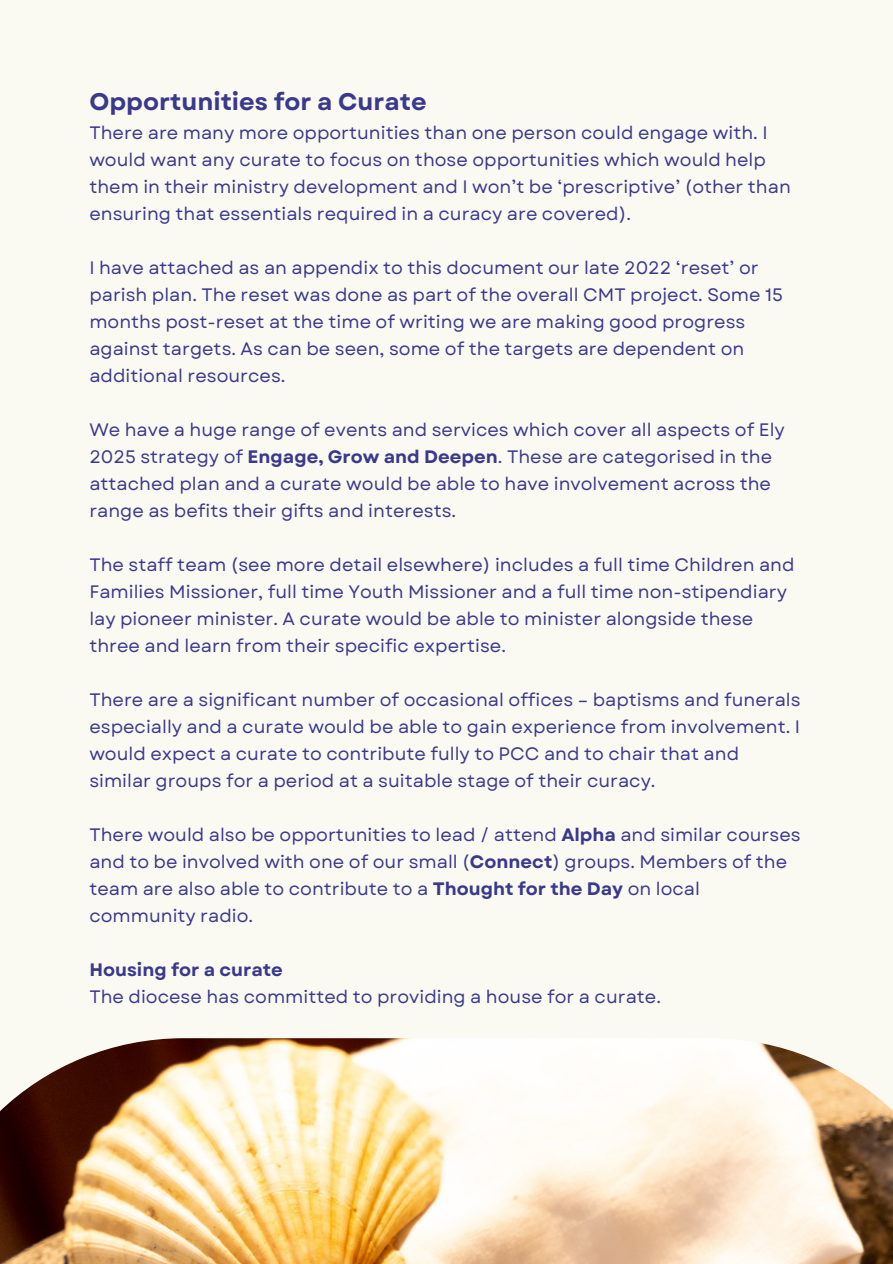
<style>
.page{position:relative;width:893px;height:1264px;background:#fff}
.page>*{position:absolute;margin:0;border:0;box-sizing:border-box;transform-origin:0 0}
.t1{font:700 24px "Garet";color:#3b398d}
.t2{font:18px/27px "Garet";color:#3b398d}
.t3{font:700 18px "Garet";color:#3b398d}
.s1{font-weight:700}
</style>
<div class="page">
<div style="left:0;top:0;width:892px;height:1263px;background:#fafaf2"></div>
<img style="left:0;top:1038px;width:892px;height:225px">
<p class="t1" style="left:89px;top:85px;width:339px">Opportunities for a Curate</p>
<p class="t2" style="left:89px;top:119px;width:703px">There are many more opportunities than one person could engage with. I would want any curate to focus on those opportunities which would help them in their ministry development and I won’t be ‘prescriptive’ (other than ensuring that essentials required in a curacy are covered).</p>
<p class="t2" style="left:89px;top:254px;width:695px">I have attached as an appendix to this document our late 2022 ‘reset’ or parish plan. The reset was done as part of the overall CMT project. Some 15 months post-reset at the time of writing we are making good progress against targets. As can be seen, some of the targets are dependent on additional resources.</p>
<p class="t2" style="left:89px;top:416px;width:697px">We have a huge range of events and services which cover all aspects of Ely 2025 strategy of <span class="s1">Engage, Grow and Deepen</span>. These are categorised in the attached plan and a curate would be able to have involvement across the range as befits their gifts and interests.</p>
<p class="t2" style="left:89px;top:551px;width:706px">The staff team (see more detail elsewhere) includes a full time Children and Families Missioner, full time Youth Missioner and a full time non-stipendiary lay pioneer minister. A curate would be able to minister alongside these three and learn from their specific expertise.</p>
<p class="t2" style="left:89px;top:686px;width:712px">There are a significant number of occasional offices – baptisms and funerals especially and a curate would be able to gain experience from involvement. I would expect a curate to contribute fully to PCC and to chair that and similar groups for a period at a suitable stage of their curacy.</p>
<p class="t2" style="left:89px;top:821px;width:712px">There would also be opportunities to lead / attend <span class="s1">Alpha</span> and similar courses and to be involved with one of our small (<span class="s1">Connect</span>) groups. Members of the team are also able to contribute to a <span class="s1">Thought for the Day</span> on local community radio.</p>
<p class="t3" style="left:89px;top:956px;width:195px">Housing for a curate</p>
<p class="t2" style="left:89px;top:983px;width:573px">The diocese has committed to providing a house for a curate.</p>
</div>
